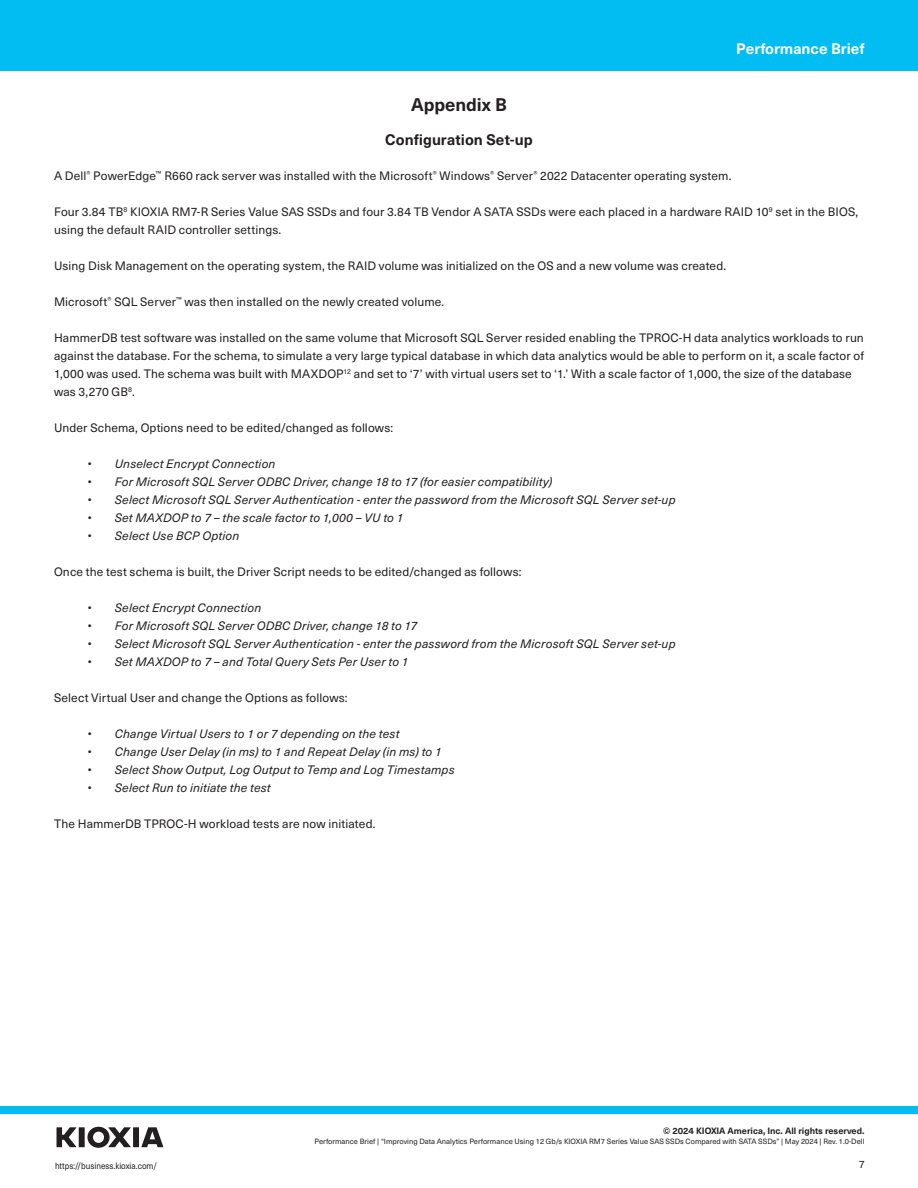
<style>
.page{position:relative;width:918px;height:1188px;background:#fff}
.page>*{position:absolute;margin:0;border:0;box-sizing:border-box;transform-origin:0 0}
.subheading{font:700 18px "Neue Haas Unica W1 G";color:#231f20}
.t1{font:700 15px "Neue Haas Unica W1 G";letter-spacing:.005em;color:#231f20}
.t2{font:700 15px "Neue Haas Unica W1 G";color:#fff}
.t3{font:12px/18px "Neue Haas Unica W1 G";letter-spacing:.01em;color:#231f20}
.t4{font:italic 12px "Neue Haas Unica W1 G";letter-spacing:.015em;color:#231f20}
.t5{font:10.5px "Neue Haas Unica W1 G";color:#231f20}
.t6{font:700 9px "Neue Haas Unica W1 G";color:#231f20}
.t7{font:9px "Neue Haas Unica W1 G";color:#231f20;scale:.89 1}
.t8{font:7.5px "Neue Haas Unica W1 G";color:#231f20}
</style>
<div class="page">
<div style="left:0;top:1106px;width:918px;height:8px;background:#01bdf2"></div>
<div style="left:0;top:0;width:918px;height:71px;background:#01bdf2"></div>
<svg style="left:57px;top:1127px;width:106px;height:21px"></svg>
<p class="t2" style="left:736px;top:37px;width:130px">Performance Brief</p>
<p class="subheading" style="left:411px;top:91px;width:97px">Appendix B</p>
<p class="t1" style="left:385px;top:129px;width:149px">Configuration Set-up</p>
<p class="t3" style="left:54px;top:166px;width:679px">A Dell<sup>®</sup> PowerEdge<sup>™</sup> R660 rack server was installed with the Microsoft<sup>®</sup> Windows<sup>®</sup> Server<sup>®</sup> 2022 Datacenter operating system.</p>
<p class="t3" style="left:54px;top:202px;width:806px">Four 3.84 TB<sup>8</sup> KIOXIA RM7-R Series Value SAS SSDs and four 3.84 TB Vendor A SATA SSDs were each placed in a hardware RAID 10<sup>9</sup> set in the BIOS, using the default RAID controller settings.</p>
<p class="t3" style="left:54px;top:256px;width:674px">Using Disk Management on the operating system, the RAID volume was initialized on the OS and a new volume was created.</p>
<p class="t3" style="left:54px;top:292px;width:392px">Microsoft<sup>®</sup> SQL Server<sup>™</sup> was then installed on the newly created volume.</p>
<p class="t3" style="left:54px;top:328px;width:812px">HammerDB test software was installed on the same volume that Microsoft SQL Server resided enabling the TPROC-H data analytics workloads to run against the database. For the schema, to simulate a very large typical database in which data analytics would be able to perform on it, a scale factor of 1,000 was used. The schema was built with MAXDOP<sup>12</sup> and set to ‘7’ with virtual users set to ‘1.’ With a scale factor of 1,000, the size of the database was 3,270 GB<sup>8</sup>.</p>
<p class="t3" style="left:54px;top:418px;width:341px">Under Schema, Options need to be edited/changed as follows:</p>
<p class="t4" style="left:88px;top:455px;width:189px">• Unselect Encrypt Connection</p>
<p class="t4" style="left:88px;top:473px;width:466px">• For Microsoft SQL Server ODBC Driver, change 18 to 17 (for easier compatibility)</p>
<p class="t4" style="left:88px;top:491px;width:589px">• Select Microsoft SQL Server Authentication - enter the password from the Microsoft SQL Server set-up</p>
<p class="t4" style="left:88px;top:509px;width:317px">• Set MAXDOP to 7 – the scale factor to 1,000 – VU to 1</p>
<p class="t4" style="left:88px;top:527px;width:153px">• Select Use BCP Option</p>
<p class="t3" style="left:54px;top:562px;width:469px">Once the test schema is built, the Driver Script needs to be edited/changed as follows:</p>
<p class="t4" style="left:88px;top:599px;width:175px">• Select Encrypt Connection</p>
<p class="t4" style="left:88px;top:617px;width:331px">• For Microsoft SQL Server ODBC Driver, change 18 to 17</p>
<p class="t4" style="left:88px;top:635px;width:589px">• Select Microsoft SQL Server Authentication - enter the password from the Microsoft SQL Server set-up</p>
<p class="t4" style="left:88px;top:653px;width:322px">• Set MAXDOP to 7 – and Total Query Sets Per User to 1</p>
<p class="t3" style="left:54px;top:688px;width:295px">Select Virtual User and change the Options as follows:</p>
<p class="t4" style="left:88px;top:725px;width:313px">• Change Virtual Users to 1 or 7 depending on the test</p>
<p class="t4" style="left:88px;top:743px;width:356px">• Change User Delay (in ms) to 1 and Repeat Delay (in ms) to 1</p>
<p class="t4" style="left:88px;top:761px;width:368px">• Select Show Output, Log Output to Temp and Log Timestamps</p>
<p class="t4" style="left:88px;top:779px;width:185px">• Select Run to initiate the test</p>
<p class="t3" style="left:54px;top:814px;width:323px">The HammerDB TPROC-H workload tests are now initiated.</p>
<p class="t6" style="left:663px;top:1124px;width:203px">© 2024 KIOXIA America, Inc. All rights reserved.</p>
<p class="t8" style="left:315px;top:1136px;width:552px">Performance Brief | “Improving Data Analytics Performance Using 12 Gb/s KIOXIA RM7 Series Value SAS SSDs Compared with SATA SSDs” | May 2024 | Rev. 1.0-Dell</p>
<p class="t7" style="left:55px;top:1159px;width:116px">https://business.kioxia.com/</p>
<p class="t5" style="left:859px;top:1157px;width:7px">7</p>
</div>
